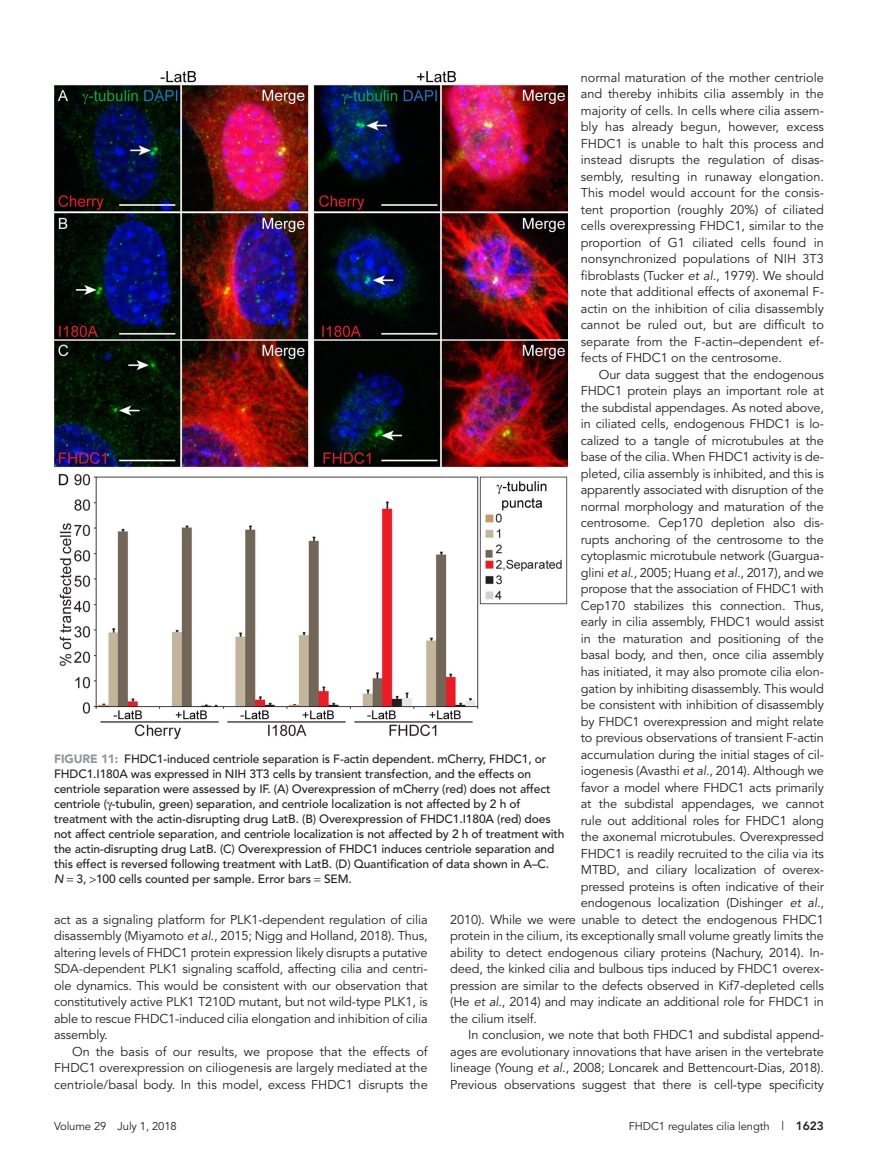
<style>
.page{position:relative;width:878px;height:1175px;background:#fff}
.page>*{position:absolute;margin:0;border:0;box-sizing:border-box;transform-origin:0 0}
.Para{font:12.75px/16.5px "Avenir";letter-spacing:-.01em;color:#231f20;text-align:justify}
.FigCaption{font:500 12px/15px "Avenir";letter-spacing:-.01em;color:#231f20}
.t1{font:11.25px "Avenir";letter-spacing:-.01em;color:#231f20}
.s1{font-style:italic}
.s2{font-weight:900;color:#939598}
.s3{font-size:12px}
.s4{font-weight:800;font-size:12px}
</style>
<div class="page">
<img style="left:54px;top:72px;width:513px;height:666px">
<p class="Para" style="left:580px;top:69px;width:245px">normal maturation of the mother centriole and thereby inhibits cilia assembly in the majority of cells. In cells where cilia assem&shy;bly has already begun, however, excess FHDC1 is unable to halt this process and instead disrupts the regulation of disas&shy;sembly, resulting in runaway elongation.<br>This model would account for the consis&shy;tent proportion (roughly 20%) of ciliated cells overexpressing FHDC1, similar to the proportion of G1 ciliated cells found in nonsynchronized populations of NIH 3T3 fibroblasts (Tucker <span class="s1">et al.</span>, 1979). We should note that additional effects of axonemal F&shy;actin on the inhibition of cilia disassembly cannot be ruled out, but are difficult to separate from the F-actin–dependent ef&shy;fects of FHDC1 on the centrosome.</p>
<p class="Para" style="left:598px;top:366px;width:227px">Our data suggest that the endogenous</p>
<p class="Para" style="left:580px;top:383px;width:245px">FHDC1 protein plays an important role at</p>
<p class="Para" style="left:580px;top:399px;width:244px">the subdistal appendages. As noted above,</p>
<p class="Para" style="left:580px;top:416px;width:245px">in ciliated cells, endogenous FHDC1 is lo-</p>
<p class="Para" style="left:580px;top:432px;width:244px">calized to a tangle of microtubules at the</p>
<p class="Para" style="left:580px;top:449px;width:245px">base of the cilia. When FHDC1 activity is de-</p>
<p class="Para" style="left:580px;top:465px;width:245px">pleted, cilia assembly is inhibited, and this is</p>
<p class="Para" style="left:580px;top:482px;width:245px">apparently associated with disruption of the</p>
<p class="Para" style="left:580px;top:498px;width:244px">normal morphology and maturation of the</p>
<p class="Para" style="left:580px;top:515px;width:245px">centrosome. Cep170 depletion also dis-</p>
<p class="Para" style="left:580px;top:531px;width:244px">rupts anchoring of the centrosome to the</p>
<p class="Para" style="left:580px;top:548px;width:245px">cytoplasmic microtubule network (Guargua-</p>
<p class="Para" style="left:580px;top:564px;width:245px">glini <span class="s1">et al.</span>, 2005; Huang <span class="s1">et al.</span>, 2017), and we</p>
<p class="Para" style="left:580px;top:581px;width:245px">propose that the association of FHDC1 with</p>
<p class="Para" style="left:580px;top:597px;width:245px">Cep170 stabilizes this connection. Thus,</p>
<p class="Para" style="left:580px;top:614px;width:245px">early in cilia assembly, FHDC1 would assist</p>
<p class="Para" style="left:580px;top:630px;width:244px">in the maturation and positioning of the</p>
<p class="Para" style="left:580px;top:647px;width:244px">basal body, and then, once cilia assembly</p>
<p class="Para" style="left:580px;top:663px;width:245px">has initiated, it may also promote cilia elon-</p>
<p class="Para" style="left:580px;top:680px;width:245px">gation by inhibiting disassembly. This would</p>
<p class="Para" style="left:580px;top:696px;width:244px">be consistent with inhibition of disassembly</p>
<p class="Para" style="left:580px;top:713px;width:245px">by FHDC1 overexpression and might relate</p>
<p class="Para" style="left:580px;top:729px;width:245px">to previous observations of transient F-actin</p>
<p class="Para" style="left:580px;top:746px;width:245px">accumulation during the initial stages of cil-</p>
<p class="Para" style="left:580px;top:762px;width:245px">iogenesis (Avasthi <span class="s1">et al.</span>, 2014). Although we</p>
<p class="Para" style="left:580px;top:779px;width:245px">favor a model where FHDC1 acts primarily</p>
<p class="Para" style="left:580px;top:795px;width:245px">at the subdistal appendages, we cannot</p>
<p class="Para" style="left:580px;top:812px;width:245px">rule out additional roles for FHDC1 along</p>
<p class="Para" style="left:580px;top:828px;width:244px">the axonemal microtubules. Overexpressed</p>
<p class="Para" style="left:580px;top:845px;width:245px">FHDC1 is readily recruited to the cilia via its</p>
<p class="Para" style="left:580px;top:861px;width:245px">MTBD, and ciliary localization of overex-</p>
<p class="Para" style="left:580px;top:878px;width:244px">pressed proteins is often indicative of their</p>
<p class="Para" style="left:580px;top:894px;width:244px">endogenous localization (Dishinger <span class="s1">et al.</span>,</p>
<p class="Para" style="left:450px;top:911px;width:375px">2010). While we were unable to detect the endogenous FHDC1</p>
<p class="Para" style="left:450px;top:927px;width:375px">protein in the cilium, its exceptionally small volume greatly limits the</p>
<p class="Para" style="left:450px;top:944px;width:375px">ability to detect endogenous ciliary proteins (Nachury, 2014). In-</p>
<p class="Para" style="left:450px;top:960px;width:375px">deed, the kinked cilia and bulbous tips induced by FHDC1 overex-</p>
<p class="Para" style="left:450px;top:977px;width:375px">pression are similar to the defects observed in Kif7-depleted cells</p>
<p class="Para" style="left:450px;top:993px;width:375px">(He <span class="s1">et al.</span>, 2014) and may indicate an additional role for FHDC1 in</p>
<p class="Para" style="left:450px;top:1010px;width:88px">the cilium itself.</p>
<p class="Para" style="left:450px;top:1026px;width:375px;text-indent:18px">In conclusion, we note that both FHDC1 and subdistal append&shy;ages are evolutionary innovations that have arisen in the vertebrate lineage (Young <span class="s1">et al.</span>, 2008; Loncarek and Bettencourt-Dias, 2018).<br>Previous observations suggest that there is cell-type specificity</p>
<p class="FigCaption" style="left:54px;top:751px;width:512px"><span class="s2">FIGURE 11:</span> FHDC1-induced centriole separation is F-actin dependent. mCherry, FHDC1, or FHDC1.I180A was expressed in NIH 3T3 cells by transient transfection, and the effects on centriole separation were assessed by IF. (A) Overexpression of mCherry (red) does not affect centriole ( -tubulin, green) separation, and centriole localization is not affected by 2 h of treatment with the actin-disrupting drug LatB. (B) Overexpression of FHDC1.I180A (red) does not affect centriole separation, and centriole localization is not affected by 2 h of treatment with the actin-disrupting drug LatB. (C) Overexpression of FHDC1 induces centriole separation and this effect is reversed following treatment with LatB. (D) Quantification of data shown in A–C.<br><span class="s1">N</span> 3, 100 cells counted per sample. Error bars SEM.</p>
<p class="Para" style="left:54px;top:911px;width:375px">act as a signaling platform for PLK1-dependent regulation of cilia disassembly (Miyamoto <span class="s1">et al.</span>, 2015; Nigg and Holland, 2018). Thus, altering levels of FHDC1 protein expression likely disrupts a putative SDA-dependent PLK1 signaling scaffold, affecting cilia and centri&shy;ole dynamics. This would be consistent with our observation that constitutively active PLK1 T210D mutant, but not wild-type PLK1, is able to rescue FHDC1-induced cilia elongation and inhibition of cilia assembly.</p>
<p class="Para" style="left:54px;top:1043px;width:375px;text-indent:18px">On the basis of our results, we propose that the effects of FHDC1 overexpression on ciliogenesis are largely mediated at the centriole/basal body. In this model, excess FHDC1 disrupts the</p>
<p class="t1" style="left:54px;top:1119px;width:124px">Volume 29 July 1, 2018</p>
<p class="t1" style="left:628px;top:1119px;width:197px">FHDC1 regulates cilia length <span class="s3">|</span> <span class="s4">1623</span></p>
</div>
